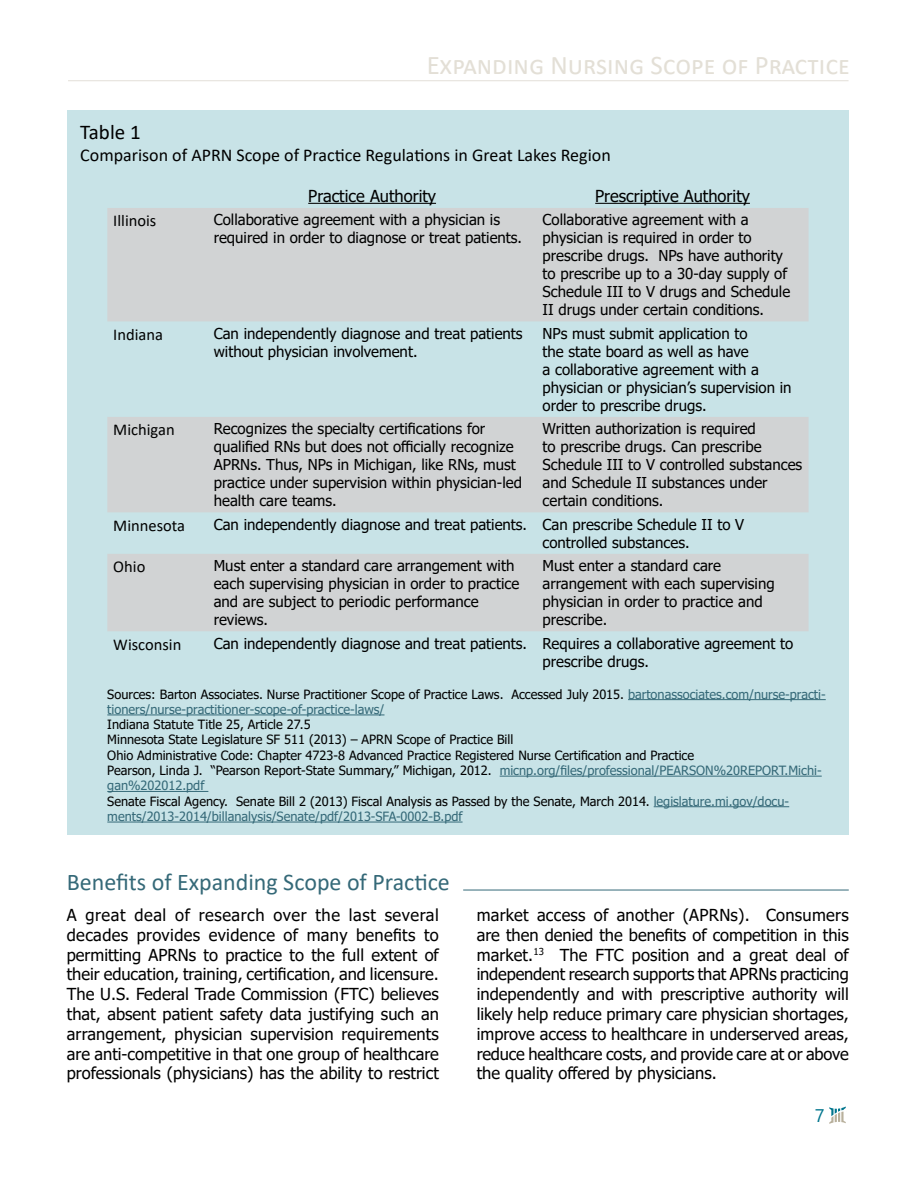
<style>
.page{position:relative;width:918px;height:1188px;background:#fff}
.page>*{position:absolute;margin:0;border:0;box-sizing:border-box;transform-origin:0 0}
.t1{font:27px "Calibri";color:#e3dfd6}
.t2{font:24px "Calibri";color:#356978}
.t3{font:21px "Calibri";color:#000}
.t4{font:18.3px "Segoe UI";color:#00758d}
.t5{font:18px "Calibri";color:#000}
.t6{font:16.5px/19.8px "Tahoma";color:#000;text-align:justify}
.t7{font:16.5px "Calibri";color:#000}
.t8{font:15px/18px "Tahoma";color:#000}
.t9{font:12.75px/15.3px "Tahoma";color:#000}
.t10{font:12.75px/15.3px "Tahoma";color:#356978}
.s1{color:#000}
.s2{color:#356978}
</style>
<div class="page">
<svg style="left:829px;top:1107px;width:17px;height:17px"></svg>
<hr style="left:68px;top:80px;width:781px;height:1px;background:#e3dfd8">
<hr style="left:463px;top:890px;width:386px;height:1px;background:#356978">
<div style="left:67px;top:110px;width:782px;height:724px;background:#c8e3e7"></div>
<hr style="left:628px;top:699px;width:198px;height:1px;background:#356978">
<hr style="left:107px;top:715px;width:278px;height:1px;background:#356978">
<hr style="left:500px;top:776px;width:322px;height:1px;background:#356978">
<hr style="left:107px;top:791px;width:101px;height:1px;background:#356978">
<hr style="left:654px;top:806px;width:135px;height:1px;background:#356978">
<hr style="left:107px;top:822px;width:356px;height:1px;background:#356978">
<svg style="left:107px;top:208px;width:702px;height:423px;fill:#d1d3d4"></svg>
<hr style="left:308px;top:203px;width:128px;height:1px;background:#000">
<hr style="left:595px;top:203px;width:155px;height:1px;background:#000">
<h1 class="t1" style="left:427px;top:47px;width:425px">Expanding Nursing Scope of Practice</h1>
<h3 class="t3" style="left:80px;top:118px;width:62px">Table 1</h3>
<p class="t5" style="left:80px;top:142px;width:532px">Comparison of APRN Scope of Practice Regulations in Great Lakes Region</p>
<p class="t6" style="left:308px;top:187px;width:129px">Practice Authority</p>
<p class="t6" style="left:595px;top:187px;width:156px">Prescriptive Authority</p>
<p class="t7" style="left:113px;top:209px;width:45px">Illinois</p>
<p class="t8" style="left:214px;top:212px;width:310px">Collaborative agreement with a physician is required in order to diagnose or treat patients.</p>
<p class="t8" style="left:543px;top:212px;width:249px">Collaborative agreement with a physician is required in order to prescribe drugs. NPs have authority to prescribe up to a 30-day supply of Schedule III to V drugs and Schedule II drugs under certain conditions.</p>
<p class="t7" style="left:113px;top:323px;width:51px">Indiana</p>
<p class="t8" style="left:214px;top:325px;width:310px">Can independently diagnose and treat patients without physician involvement.</p>
<p class="t8" style="left:543px;top:325px;width:251px">NPs must submit application to<br>the state board as well as have<br>a collaborative agreement with a physician or physician’s supervision in order to prescribe drugs.</p>
<p class="t7" style="left:113px;top:418px;width:63px">Michigan</p>
<p class="t8" style="left:214px;top:421px;width:310px">Recognizes the specialty certifications for qualified RNs but does not officially recognize APRNs. Thus, NPs in Michigan, like RNs, must practice under supervision within physician-led health care teams.</p>
<p class="t8" style="left:543px;top:421px;width:261px">Written authorization is required<br>to prescribe drugs. Can prescribe<br>Schedule III to V controlled substances and Schedule II substances under certain conditions.</p>
<p class="t7" style="left:113px;top:514px;width:73px">Minnesota</p>
<p class="t8" style="left:543px;top:516px;width:203px;text-indent:-329px">Can independently diagnose and treat patients. Can prescribe Schedule II to V controlled substances.</p>
<p class="t7" style="left:113px;top:555px;width:34px">Ohio</p>
<p class="t8" style="left:214px;top:558px;width:307px">Must enter a standard care arrangement with each supervising physician in order to practice and are subject to periodic performance reviews.</p>
<p class="t8" style="left:543px;top:558px;width:234px">Must enter a standard care arrangement with each supervising physician in order to practice and prescribe.</p>
<p class="t7" style="left:113px;top:633px;width:70px">Wisconsin</p>
<p class="t8" style="left:543px;top:635px;width:252px;text-indent:-329px">Can independently diagnose and treat patients. Requires a collaborative agreement to prescribe drugs.</p>
<p class="t10" style="left:107px;top:687px;width:720px"><span class="s1">Sources: Barton Associates. Nurse Practitioner Scope of Practice Laws. Accessed July 2015.</span> bartonassociates.com/nurse-practi&shy;tioners/nurse-practitioner-scope-of-practice-laws/</p>
<p class="t9" style="left:107px;top:718px;width:716px">Indiana Statute Title 25, Article 27.5<br>Minnesota State Legislature SF 511 (2013) – APRN Scope of Practice Bill<br>Ohio Administrative Code: Chapter 4723-8 Advanced Practice Registered Nurse Certification and Practice<br>Pearson, Linda J. “Pearson Report-State Summary,” Michigan, 2012. <span class="s2">micnp.org/files/professional/PEARSON%20REPORT.Michi&shy;gan%202012.pdf<br></span>Senate Fiscal Agency. Senate Bill 2 (2013) Fiscal Analysis as Passed by the Senate, March 2014. <span class="s2">legislature.mi.gov/docu&shy;ments/2013-2014/billanalysis/Senate/pdf/2013-SFA-0002-B.pdf</span></p>
<h2 class="t2" style="left:67px;top:866px;width:384px">Benefits of Expanding Scope of Practice</h2>
<p class="t6" style="left:67px;top:906px;width:374px">A great deal of research over the last several decades provides evidence of many benefits to permitting APRNs to practice to the full extent of their education, training, certification, and licensure.<br>The U.S. Federal Trade Commission (FTC) believes that, absent patient safety data justifying such an arrangement, physician supervision requirements are anti-competitive in that one group of healthcare professionals (physicians) has the ability to restrict</p>
<p class="t6" style="left:477px;top:906px;width:374px">market access of another (APRNs). Consumers are then denied the benefits of competition in this market.<sup>13</sup> The FTC position and a great deal of independent research supports that APRNs practicing independently and with prescriptive authority will likely help reduce primary care physician shortages, improve access to healthcare in underserved areas, reduce healthcare costs, and provide care at or above the quality offered by physicians.</p>
<p class="t4" style="left:815px;top:1101px;width:11px">7</p>
</div>
